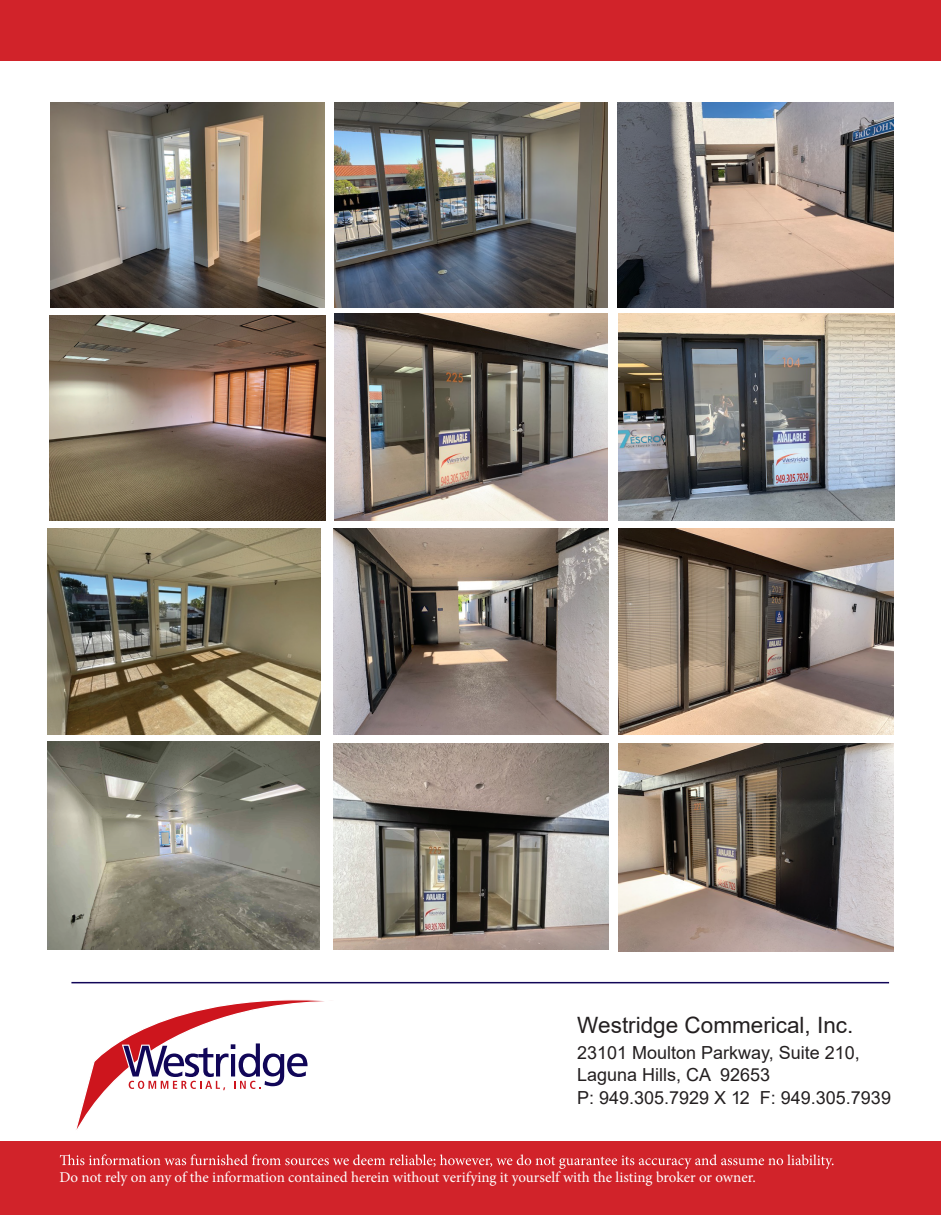
<style>
.page{position:relative;width:945px;height:1215px;background:#fff}
.page>*{position:absolute;margin:0;border:0;box-sizing:border-box;transform-origin:0 0}
.t1{font:22.5px "Arial";color:#231f20}
.t2{font:18px/22.5px "Arial";color:#231f20}
.t3{font:15px "Minion Pro";letter-spacing:-.005em;color:#fff}
</style>
<div class="page">
<img style="left:334px;top:743px;width:275px;height:207px">
<div style="left:0;top:0;width:941px;height:60px;background:#d1232a"></div>
<div style="left:0;top:1141px;width:941px;height:74px;background:#d1232a"></div>
<svg style="left:60px;top:1154px;width:774px;height:15px"></svg>
<svg style="left:76px;top:1000px;width:248px;height:130px"></svg>
<hr style="left:71px;top:982px;width:818px;height:1px;background:#110658">
<img style="left:51px;top:103px;width:273px;height:205px">
<img style="left:334px;top:103px;width:274px;height:205px">
<img style="left:334px;top:314px;width:274px;height:207px">
<img style="left:618px;top:103px;width:275px;height:204px">
<img style="left:334px;top:528px;width:275px;height:206px">
<img style="left:618px;top:314px;width:276px;height:207px">
<img style="left:618px;top:528px;width:275px;height:206px">
<img style="left:49px;top:315px;width:277px;height:206px">
<img style="left:47px;top:528px;width:274px;height:206px">
<img style="left:47px;top:742px;width:272px;height:208px">
<img style="left:618px;top:743px;width:275px;height:209px">
<h1 class="t1" style="left:577px;top:1010px;width:278px">Westridge Commerical, Inc.</h1>
<p class="t2" style="left:577px;top:1041px;width:315px">23101 Moulton Parkway, Suite 210,<br>Laguna Hills, CA 92653<br>P: 949.305.7929 X 12 F: 949.305.7939</p>
<p class="t3" style="left:59px;top:1167px;width:698px">Do not rely on any of the information contained herein without verifying it yourself with the listing broker or owner.</p>
</div>
